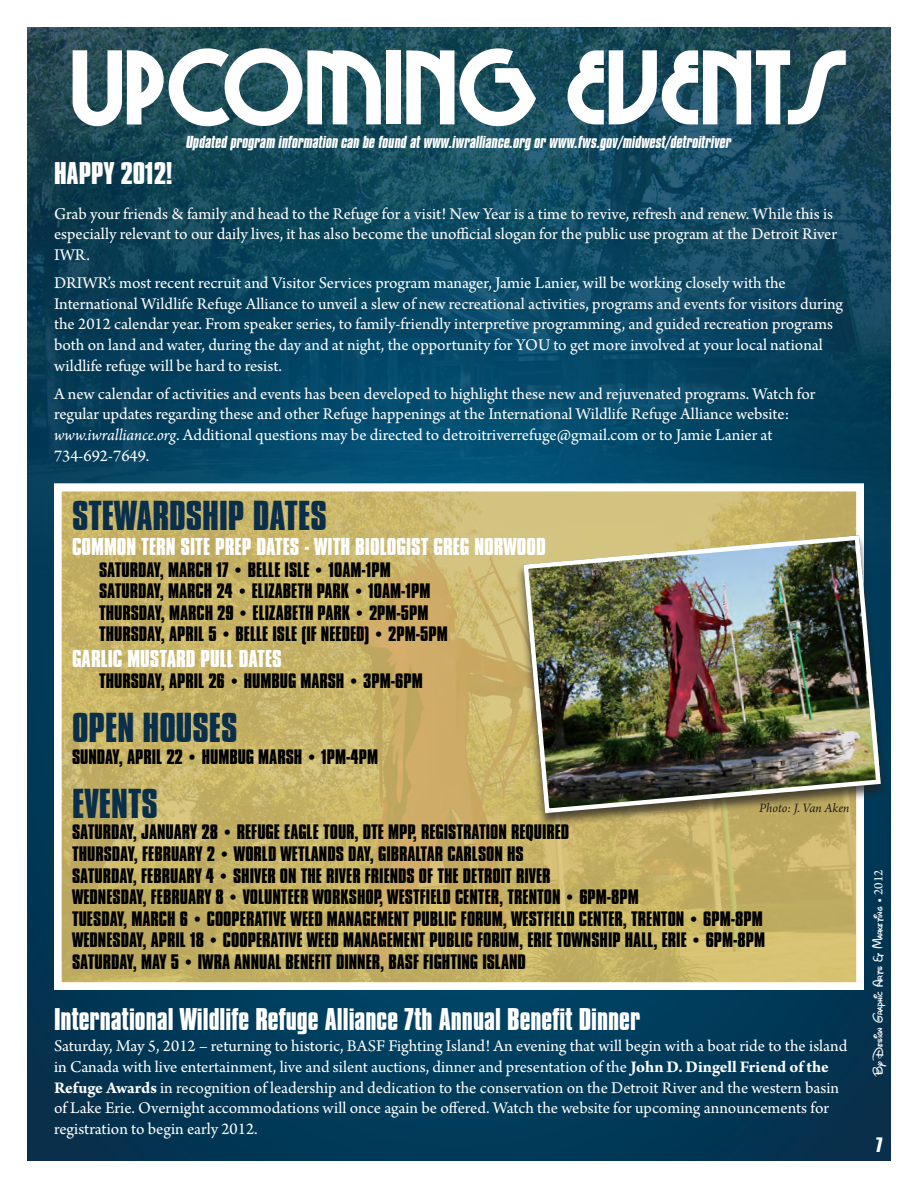
<style>
.page{position:relative;width:918px;height:1188px;background:#fff}
.page>*{position:absolute;margin:0;border:0;box-sizing:border-box;transform-origin:0 0}
.t1{font:102px "Chi Town NF";color:#fff}
.t2{font:700 36px "Compacta BT";color:#0a2f4a}
.t3{font:700 27px "Compacta BT";color:#fff}
.t4{font:700 21px "Compacta BT";color:#fff}
.t5{font:700 18px/21.6px "Compacta BT";color:#000}
.t6{font:700 18px "Compacta BT";color:#fff}
.t7{font:17.25px/20.7px "Arno Pro";color:#fff}
.t8{font:italic 700 15px "Compacta BT";color:#fff}
.t9{font:13.5px "Waltograph";color:#fff}
.t10{font:italic 13.5px "Arno Pro";letter-spacing:-.005em;color:#231f20}
.s1{font-style:italic}
.s2{font-weight:700}
.s3{font-family:"Arno Pro"}
</style>
<div class="page">
<div style="left:27px;top:27px;width:864px;height:1134px;background:#003a58"></div>
<img style="left:27px;top:27px;width:864px;height:456px">
<img style="left:63px;top:493px;width:792px;height:488px">
<div style="left:54px;top:484px;width:810px;height:506px;border:8px solid #fff"></div>
<div style="left:515px;top:534px;width:380px;height:300px;background:#231f20;opacity:.75"></div>
<img style="left:521px;top:533px;width:362px;height:283px">
<p class="t1" style="left:70px;top:15px;width:780px">UPCOMING EVENTs</p>
<p class="t3" style="left:54px;top:156px;width:120px">HAPPY 2012!</p>
<p class="t7" style="left:54px;top:204px;width:785px">Grab your friends &amp; family and head to the Refuge for a visit! New Year is a time to revive, refresh and renew. While this is especially relevant to our daily lives, it has also become the unofficial slogan for the public use program at the Detroit River<br>IWR.</p>
<p class="t7" style="left:54px;top:273px;width:791px">DRIWR’s most recent recruit and Visitor Services program manager, Jamie Lanier, will be working closely with the International Wildlife Refuge Alliance to unveil a slew of new recreational activities, programs and events for visitors during the 2012 calendar year. From speaker series, to family-friendly interpretive programming, and guided recreation programs both on land and water, during the day and at night, the opportunity for YOU to get more involved at your local national wildlife refuge will be hard to resist.</p>
<p class="t7" style="left:54px;top:384px;width:763px">A new calendar of activities and events has been developed to highlight these new and rejuvenated programs. Watch for regular updates regarding these and other Refuge happenings at the International Wildlife Refuge Alliance website: <span class="s1">www.iwralliance.org</span>. Additional questions may be directed to detroitriverrefuge@gmail.com or to Jamie Lanier at 734-692-7649.</p>
<p class="t8" style="left:186px;top:133px;width:547px">Updated program information can be found at www.iwralliance.org or www.fws.gov/midwest/detroitriver</p>
<p class="t2" style="left:72px;top:494px;width:256px">STEWARDSHIP DATES</p>
<p class="t4" style="left:72px;top:534px;width:475px">COMMON TERN SITE PREP DATES - WITH BIOLOGIST GREG NORWOOD</p>
<p class="t5" style="left:99px;top:559px;width:350px">SATURDAY, MARCH 17 • BELLE ISLE • 10AM-1PM SATURDAY, MARCH 24 • ELIZABETH PARK • 10AM-1PM THURSDAY, MARCH 29 • ELIZABETH PARK • 2PM-5PM THURSDAY, APRIL 5 • BELLE ISLE (IF NEEDED) • 2PM-5PM</p>
<p class="t4" style="left:72px;top:646px;width:211px">GARLIC MUSTARD PULL DATES</p>
<p class="t5" style="left:99px;top:671px;width:325px">THURSDAY, APRIL 26 • HUMBUG MARSH • 3PM-6PM</p>
<p class="t2" style="left:72px;top:706px;width:167px">OPEN HOUSES</p>
<p class="t5" style="left:72px;top:746px;width:308px">SUNDAY, APRIL 22 • HUMBUG MARSH • 1PM-4PM</p>
<p class="t2" style="left:72px;top:782px;width:87px">EVENTS</p>
<p class="t5" style="left:72px;top:822px;width:695px">SATURDAY, JANUARY 28 • REFUGE EAGLE TOUR, DTE MPP, REGISTRATION REQUIRED<br>THURSDAY, FEBRUARY 2 • WORLD WETLANDS DAY, GIBRALTAR CARLSON HS<br>SATURDAY, FEBRUARY 4 • SHIVER ON THE RIVER FRIENDS OF THE DETROIT RIVER<br>WEDNESDAY, FEBRUARY 8 • VOLUNTEER WORKSHOP, WESTFIELD CENTER, TRENTON • 6PM-8PM<br>TUESDAY, MARCH 6 • COOPERATIVE WEED MANAGEMENT PUBLIC FORUM, WESTFIELD CENTER, TRENTON • 6PM-8PM WEDNESDAY, APRIL 18 • COOPERATIVE WEED MANAGEMENT PUBLIC FORUM, ERIE TOWNSHIP HALL, ERIE • 6PM-8PM SATURDAY, MAY 5 • IWRA ANNUAL BENEFIT DINNER, BASF FIGHTING ISLAND</p>
<p class="t10" style="left:759px;top:800px;width:92px">Photo: J. Van Aken</p>
<p class="t3" style="left:54px;top:1003px;width:588px">International Wildlife Refuge Alliance 7th Annual Benefit Dinner</p>
<p class="t7" style="left:54px;top:1037px;width:795px">Saturday, May 5, 2012 – returning to historic, BASF Fighting Island! An evening that will begin with a boat ride to the island in Canada with live entertainment, live and silent auctions, dinner and presentation of the <span class="s2">John D. Dingell Friend of the Refuge Awards</span> in recognition of leadership and dedication to the conservation on the Detroit River and the western basin of Lake Erie. Overnight accommodations will once again be offered. Watch the website for upcoming announcements for registration to begin early 2012.</p>
<p class="t9" style="left:868px;top:1076px;width:208px;rotate:-90deg">By Design Graphic Arts &amp; Marketing <span class="s3">• 2012</span></p>
<p class="t6" style="left:876px;top:1134px;width:8px">7</p>
</div>
